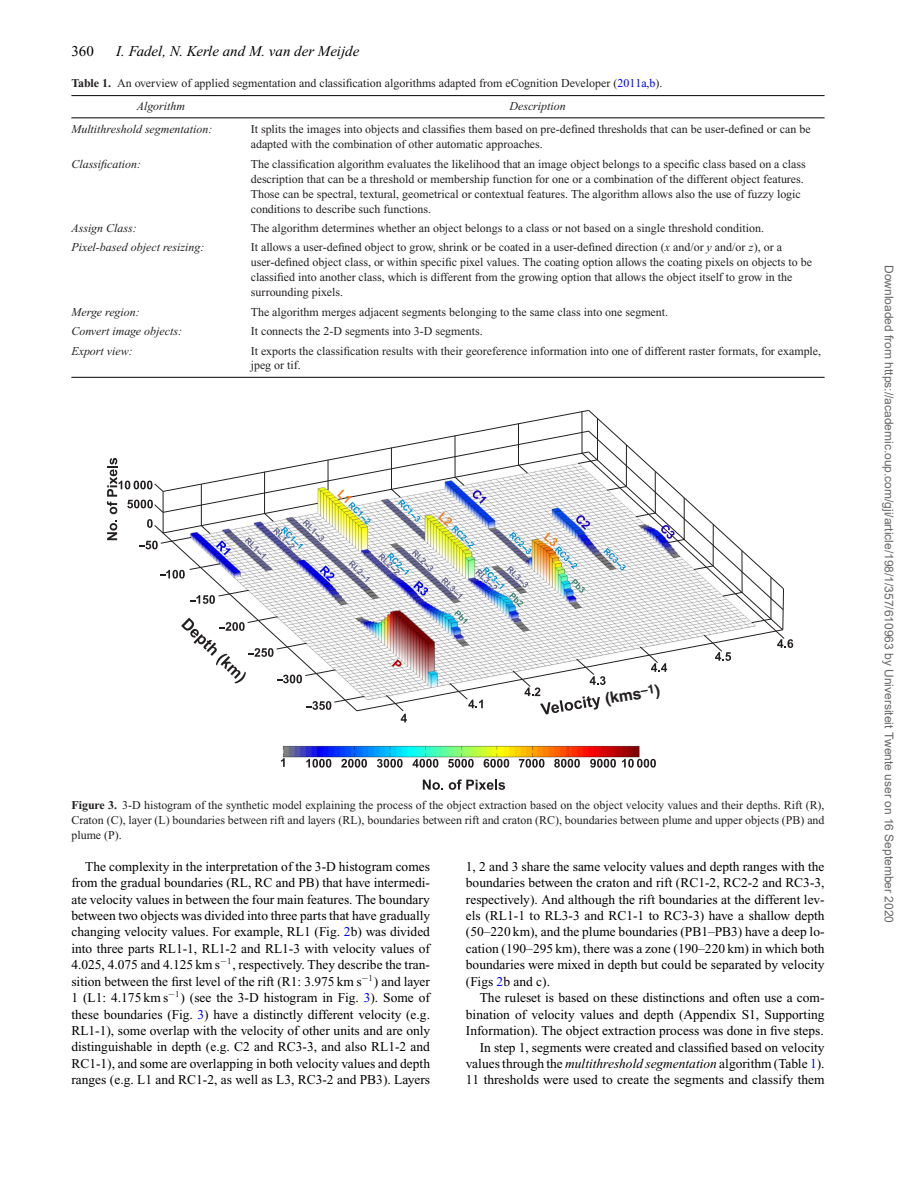
<style>
.page{position:relative;width:918px;height:1188px;background:#fff}
.page>*{position:absolute;margin:0;border:0;box-sizing:border-box;transform-origin:0 0}
.t1{font:700 15.6px "Helvetica";color:#231f20}
.t2{font:italic 15px "Times New Roman";color:#000}
.t3{font:15px "Times New Roman";color:#000}
.t4{font:13.5px/16.5px "Times New Roman";color:#000;text-align:justify}
.t5{font:12px/15px "Times New Roman";color:#231f20}
.t6{font:italic 12px "Times New Roman";color:#231f20}
.t7{font:12px "Arial";color:#666}
.s1{font-weight:700}
.s2{color:#00f}
.s3{font-style:italic}
</style>
<div class="page">
<hr style="left:71px;top:95px;width:754px;height:1px;background:#000">
<hr style="left:71px;top:118px;width:754px;height:1px;background:#000">
<hr style="left:71px;top:377px;width:754px;height:1px;background:#000">
<img style="left:106px;top:502px;width:688px;height:264px">
<svg style="left:306px;top:759px;width:25px;height:9px"></svg>
<svg style="left:341px;top:759px;width:26px;height:9px"></svg>
<svg style="left:281px;top:758px;width:4px;height:9px"></svg>
<svg style="left:377px;top:759px;width:26px;height:9px"></svg>
<svg style="left:413px;top:759px;width:25px;height:9px"></svg>
<svg style="left:448px;top:759px;width:26px;height:9px"></svg>
<svg style="left:484px;top:759px;width:25px;height:9px"></svg>
<svg style="left:519px;top:759px;width:25px;height:9px"></svg>
<svg style="left:554px;top:759px;width:26px;height:9px"></svg>
<svg style="left:590px;top:759px;width:26px;height:9px"></svg>
<svg style="left:622px;top:759px;width:34px;height:9px"></svg>
<svg style="left:423px;top:780px;width:20px;height:10px"></svg>
<svg style="left:449px;top:779px;width:56px;height:11px"></svg>
<svg style="left:107px;top:410px;width:686px;height:312px"></svg>
<p class="t3" style="left:71px;top:45px;width:24px">360</p>
<p class="t2" style="left:116px;top:45px;width:245px">I. Fadel, N. Kerle and M. van der Meijde</p>
<p class="t5" style="left:137px;top:73px;width:527px;line-height:22.8px;text-indent:-66px"><span class="s1">Table 1.</span> An overview of applied segmentation and classification algorithms adapted from eCognition Developer (<span class="s2">2011a</span>,<span class="s2">b</span>).<br><span class="s3">Algorithm</span></p>
<p class="t6" style="left:509px;top:102px;width:58px">Description</p>
<p class="t6" style="left:71px;top:125px;width:143px">Multithreshold segmentation:</p>
<p class="t5" style="left:251px;top:123px;width:561px">It splits the images into objects and classifies them based on pre-defined thresholds that can be user-defined or can be adapted with the combination of other automatic approaches.</p>
<p class="t6" style="left:71px;top:159px;width:71px">Classification:</p>
<p class="t5" style="left:251px;top:157px;width:557px">The classification algorithm evaluates the likelihood that an image object belongs to a specific class based on a class description that can be a threshold or membership function for one or a combination of the different object features.<br>Those can be spectral, textural, geometrical or contextual features. The algorithm allows also the use of fuzzy logic conditions to describe such functions.</p>
<p class="t6" style="left:71px;top:224px;width:67px">Assign Class:</p>
<p class="t5" style="left:251px;top:222px;width:515px">The algorithm determines whether an object belongs to a class or not based on a single threshold condition.</p>
<p class="t6" style="left:71px;top:243px;width:135px">Pixel-based object resizing:</p>
<p class="t5" style="left:251px;top:241px;width:563px">It allows a user-defined object to grow, shrink or be coated in a user-defined direction (<span class="s3">x</span> and/or <span class="s3">y</span> and/or <span class="s3">z</span>), or a user-defined object class, or within specific pixel values. The coating option allows the coating pixels on objects to be classified into another class, which is different from the growing option that allows the object itself to grow in the surrounding pixels.</p>
<p class="t6" style="left:71px;top:307px;width:70px">Merge region:</p>
<p class="t5" style="left:251px;top:305px;width:419px">The algorithm merges adjacent segments belonging to the same class into one segment.</p>
<p class="t6" style="left:71px;top:327px;width:112px">Convert image objects:</p>
<p class="t5" style="left:251px;top:325px;width:234px">It connects the 2-D segments into 3-D segments.</p>
<p class="t6" style="left:71px;top:346px;width:63px">Export view:</p>
<p class="t5" style="left:251px;top:344px;width:572px">It exports the classification results with their georeference information into one of different raster formats, for example, jpeg or tif.</p>
<h1 class="t1" style="left:604px;top:693px;width:57px;rotate:-10deg">(kms<sup>–1</sup>)</h1>
<p class="t5" style="left:71px;top:798px;width:755px;text-align:justify"><span class="s1">Figure 3.</span> 3-D histogram of the synthetic model explaining the process of the object extraction based on the object velocity values and their depths. Rift (R), Craton (C), layer (L) boundaries between rift and layers (RL), boundaries between rift and craton (RC), boundaries between plume and upper objects (PB) and plume (P).</p>
<p class="t4" style="left:71px;top:859px;width:360px;text-indent:14px">The complexity in the interpretation of the 3-D histogram comes from the gradual boundaries (RL, RC and PB) that have intermedi&shy;ate velocity values in between the four main features. The boundary between two objects was divided into three parts that have gradually changing velocity values. For example, RL1 (Fig. <span class="s2">2</span>b) was divided into three parts RL1-1, RL1-2 and RL1-3 with velocity values of 4.025, 4.075 and 4.125 km s<sup>−</sup><sup>1</sup>, respectively. They describe the tran&shy;sition between the first level of the rift (R1: 3.975 km s<sup>−</sup><sup>1</sup>) and layer 1 (L1: 4.175 km s<sup>−</sup><sup>1</sup>) (see the 3-D histogram in Fig. <span class="s2">3</span>). Some of these boundaries (Fig. <span class="s2">3</span>) have a distinctly different velocity (e.g.<br>RL1-1), some overlap with the velocity of other units and are only distinguishable in depth (e.g. C2 and RC3-3, and also RL1-2 and RC1-1), and some are overlapping in both velocity values and depth ranges (e.g. L1 and RC1-2, as well as L3, RC3-2 and PB3). Layers</p>
<p class="t4" style="left:466px;top:859px;width:360px">1, 2 and 3 share the same velocity values and depth ranges with the boundaries between the craton and rift (RC1-2, RC2-2 and RC3-3, respectively). And although the rift boundaries at the different lev&shy;els (RL1-1 to RL3-3 and RC1-1 to RC3-3) have a shallow depth (50–220 km), and the plume boundaries (PB1–PB3) have a deep lo&shy;cation (190–295 km), there was a zone (190–220 km) in which both boundaries were mixed in depth but could be separated by velocity (Figs <span class="s2">2</span>b and c).</p>
<p class="t4" style="left:466px;top:991px;width:360px;text-align:right">The ruleset is based on these distinctions and often use a com&shy;bination of velocity values and depth (Appendix S1, Supporting Information). The object extraction process was done in five steps.<br>In step 1, segments were created and classified based on velocity values through the <span class="s3">multithreshold segmentation</span> algorithm (Table <span class="s2">1</span>).<br>11 thresholds were used to create the segments and classify them</p>
<p class="t7" style="left:893px;top:265px;width:659px;rotate:90deg">Downloaded from https://academic.oup.com/gji/article/198/1/357/610963 by Universiteit Twente user on 16 September 2020</p>
</div>
